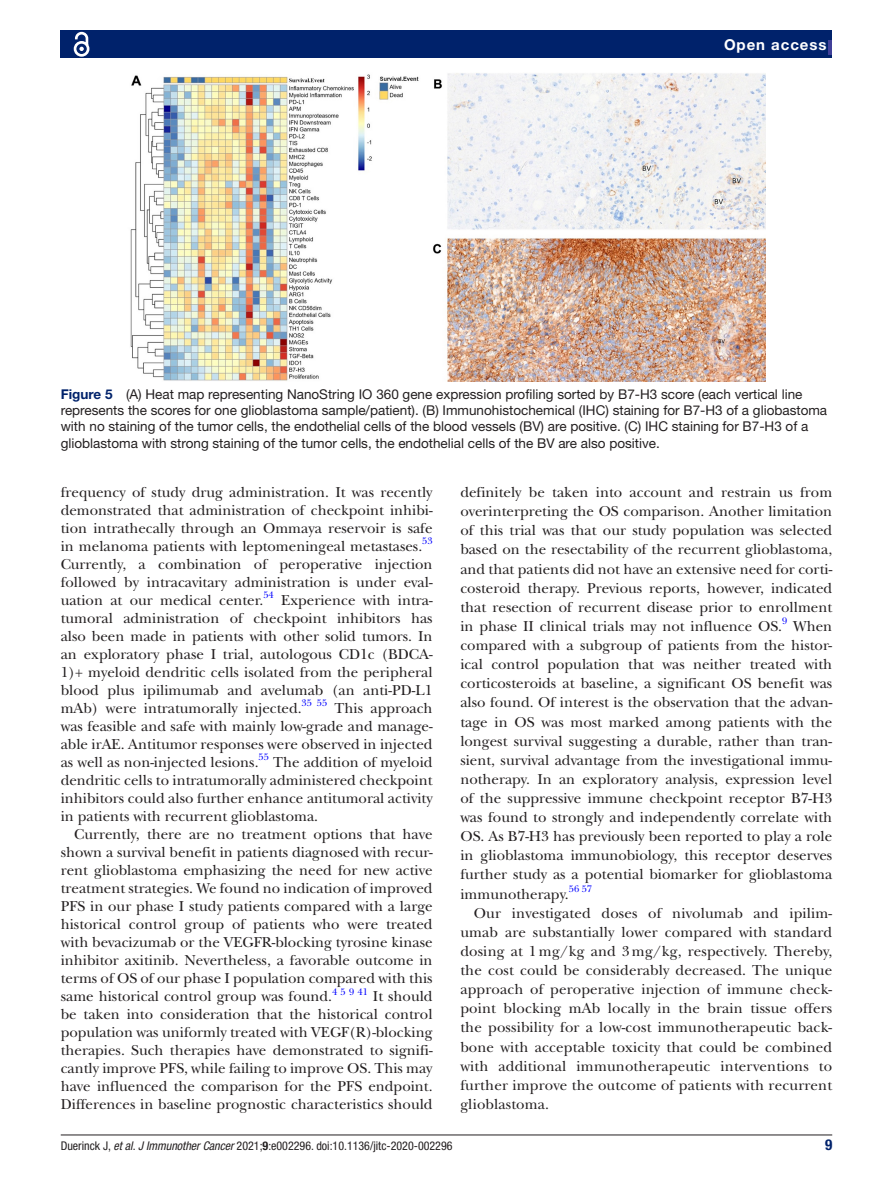
<style>
.page{position:relative;width:893px;height:1191px;background:#fff}
.page>*{position:absolute;margin:0;border:0;box-sizing:border-box;transform-origin:0 0}
.t1{font:15px/18px "New Baskerville";color:#231f20;text-align:justify}
.t2{font:700 15px "Helvetica Neue LT Std";letter-spacing:.065em;color:#fff}
.t3{font:700 condensed 15px "Helvetica Neue LT Std";color:#00226b}
.t4{font:13.5px/16.2px "Helvetica Neue LT Std";color:#231f20}
.t5{font:condensed 12px "Helvetica Neue LT Std";color:#231f20}
.t6{font:9.9px "New Baskerville";color:#00f}
.s1{font-weight:700;color:#00226b}
.s2{font-style:italic}
.s3{font-weight:700}
</style>
<div class="page">
<hr style="left:61px;top:1134px;width:771px;height:1px;background:#231f20">
<div style="left:61px;top:31px;width:771px;height:27px;background:#00226b"></div>
<hr style="left:828px;top:40px;width:4px;height:15px;background:#414099">
<svg style="left:73px;top:31px;width:17px;height:26px"></svg>
<img style="left:130px;top:73px;width:635px;height:308px">
<p class="t2" style="left:724px;top:35px;width:104px">Open access</p>
<p class="t4" style="left:61px;top:386px;width:768px"><span class="s1">Figure 5</span> (A) Heat map representing NanoString IO 360 gene expression profiling sorted by B7-H3 score (each vertical line represents the scores for one glioblastoma sample/patient). (B) Immunohistochemical (IHC) staining for B7-H3 of a gliobastoma with no staining of the tumor cells, the endothelial cells of the blood vessels (BV) are positive. (C) IHC staining for B7-H3 of a glioblastoma with strong staining of the tumor cells, the endothelial cells of the BV are also positive.</p>
<p class="t1" style="left:61px;top:483px;width:373px">frequency of study drug administration. It was recently demonstrated that administration of checkpoint inhibi&shy;tion intrathecally through an Ommaya reservoir is safe in melanoma patients with leptomeningeal metastases.</p>
<p class="t6" style="left:422px;top:535px;width:12px">53</p>
<p class="t1" style="left:61px;top:555px;width:373px">Currently, a combination of peroperative injection followed by intracavitary administration is under eval&shy;uation at our medical center.</p>
<p class="t6" style="left:263px;top:589px;width:12px">54</p>
<p class="t1" style="left:61px;top:591px;width:373px;text-indent:220px">Experience with intra&shy;tumoral administration of checkpoint inhibitors has also been made in patients with other solid tumors. In an exploratory phase I trial, autologous CD1c (BDCA-1)+ myeloid dendritic cells isolated from the peripheral blood plus ipilimumab and avelumab (an anti-PD-L1 mAb) were intratumorally injected.</p>
<p class="t6" style="left:302px;top:697px;width:27px">35 55</p>
<p class="t1" style="left:61px;top:699px;width:373px;text-indent:274px">This approach was feasible and safe with mainly low-grade and manage&shy;able irAE. Antitumor responses were observed in injected as well as non-injected lesions.</p>
<p class="t6" style="left:259px;top:751px;width:12px">55</p>
<p class="t1" style="left:61px;top:753px;width:373px;text-indent:212px">The addition of myeloid dendritic cells to intratumorally administered checkpoint inhibitors could also further enhance antitumoral activity in patients with recurrent glioblastoma.</p>
<p class="t1" style="left:61px;top:825px;width:373px;text-indent:13px">Currently, there are no treatment options that have shown a survival benefit in patients diagnosed with recur&shy;rent glioblastoma emphasizing the need for new active treatment strategies. We found no indication of improved PFS in our phase I study patients compared with a large historical control group of patients who were treated with bevacizumab or the VEGFR-blocking tyrosine kinase inhibitor axitinib. Nevertheless, a favorable outcome in terms of OS of our phase I population compared with this same historical control group was found.<sup>4</sup> <sup>5</sup> <sup>9</sup> <sup>41</sup> It should be taken into consideration that the historical control population was uniformly treated with VEGF(R)-blocking therapies. Such therapies have demonstrated to signifi&shy;cantly improve PFS, while failing to improve OS. This may have influenced the comparison for the PFS endpoint.<br>Differences in baseline prognostic characteristics should</p>
<p class="t1" style="left:460px;top:483px;width:373px;line-height:19px">definitely be taken into account and restrain us from overinterpreting the OS comparison. Another limitation of this trial was that our study population was selected based on the resectability of the recurrent glioblastoma, and that patients did not have an extensive need for corti&shy;costeroid therapy. Previous reports, however, indicated that resection of recurrent disease prior to enrollment in phase II clinical trials may not influence OS.</p>
<p class="t6" style="left:782px;top:615px;width:7px">9</p>
<p class="t1" style="left:460px;top:616px;width:373px;line-height:19px;text-indent:333px">When compared with a subgroup of patients from the histor&shy;ical control population that was neither treated with corticosteroids at baseline, a significant OS benefit was also found. Of interest is the observation that the advan&shy;tage in OS was most marked among patients with the longest survival suggesting a durable, rather than tran&shy;sient, survival advantage from the investigational immu&shy;notherapy. In an exploratory analysis, expression level of the suppressive immune checkpoint receptor B7-H3 was found to strongly and independently correlate with OS. As B7-H3 has previously been reported to play a role in glioblastoma immunobiology, this receptor deserves further study as a potential biomarker for glioblastoma immunotherapy.</p>
<p class="t6" style="left:569px;top:883px;width:25px">56 57</p>
<p class="t1" style="left:460px;top:903px;width:373px;line-height:19px;text-indent:14px">Our investigated doses of nivolumab and ipilim&shy;umab are substantially lower compared with standard dosing at 1 mg/kg and 3 mg/kg, respectively. Thereby, the cost could be considerably decreased. The unique approach of peroperative injection of immune check&shy;point blocking mAb locally in the brain tissue offers the possibility for a low-cost immunotherapeutic back&shy;bone with acceptable toxicity that could be combined with additional immunotherapeutic interventions to further improve the outcome of patients with recurrent glioblastoma.</p>
<p class="t5" style="left:61px;top:1138px;width:393px">Duerinck J, <span class="s2">et al</span>. <span class="s2">J Immunother Cancer</span> 2021;<span class="s3">9</span>:e002296. doi:10.1136/jitc-2020-002296</p>
<p class="t3" style="left:825px;top:1135px;width:9px">9</p>
</div>
